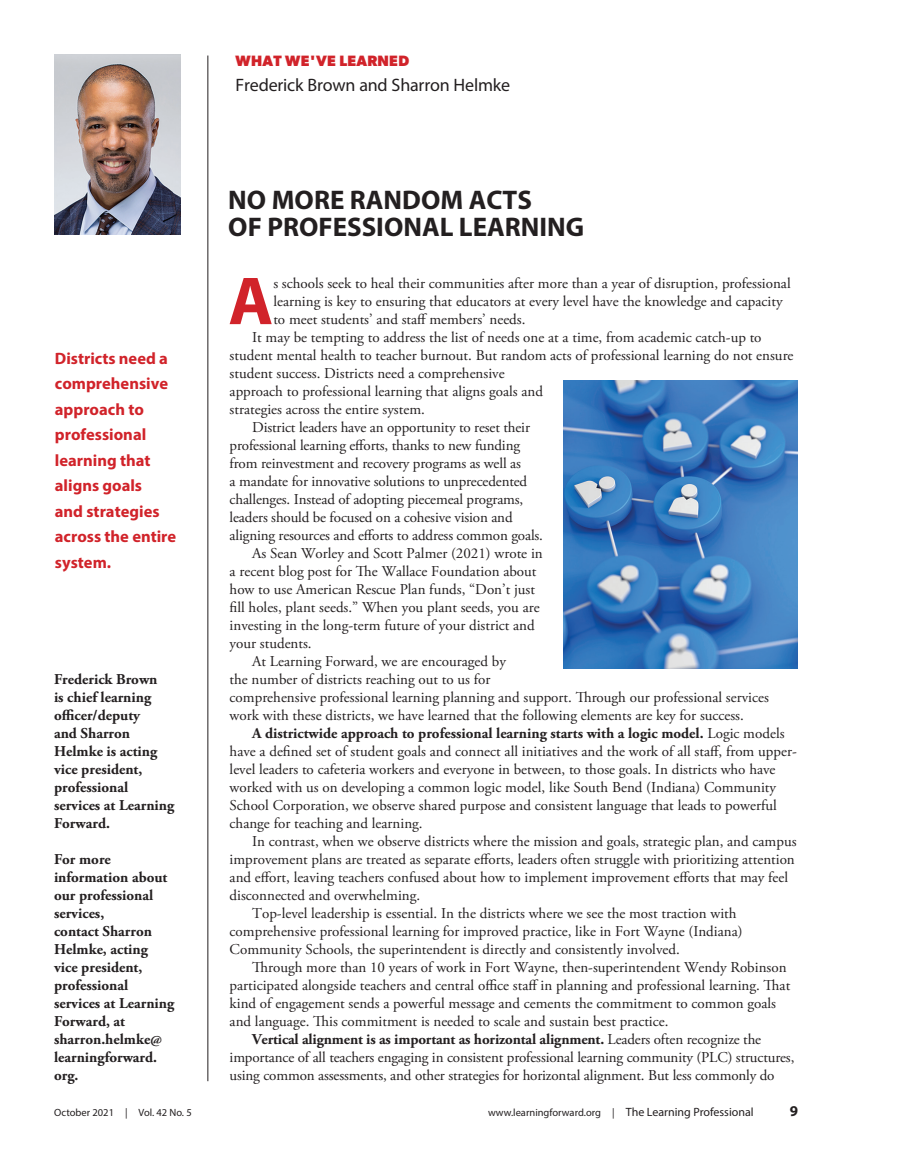
<style>
.page{position:relative;width:905px;height:1175px;background:#fff}
.page>*{position:absolute;margin:0;border:0;box-sizing:border-box;transform-origin:0 0}
.body{font:700 68.4px "Myriad Pro";color:#d1232a}
.box{font:700 27px "Myriad Pro";color:#231f20}
.box-2{font:18px "Myriad Pro";letter-spacing:-.01em;color:#231f20}
.liftout{font:700 16.5px/25.5px "Myriad Pro";color:#d1232a}
.body-2{font:15px/18px "Adobe Garamond Pro";color:#231f20}
.body-3{font:700 15px/18px "Adobe Garamond Pro";color:#231f20}
.t1{font:700 15px "Gibson";letter-spacing:.02em;color:#d1232a}
.t2{font:700 15px "Myriad Pro";color:#231f20}
.t3{font:10.5px "Myriad Pro";color:#231f20}
.s1{font-weight:700}
.s2{font-size:12px}
</style>
<div class="page">
<img style="left:54px;top:54px;width:126px;height:180px">
<hr style="left:207px;top:56px;width:1px;height:1025px;background:#231f20">
<img style="left:563px;top:381px;width:234px;height:288px">
<p class="t1" style="left:235px;top:52px;width:175px">WHAT WE'VE LEARNED</p>
<p class="box-2" style="left:235px;top:73px;width:276px">Frederick Brown and Sharron Helmke</p>
<p class="liftout" style="left:55px;top:345px;width:123px">Districts need a comprehensive approach to professional learning that aligns goals<br>and strategies across the entire system.</p>
<p class="body-3" style="left:54px;top:671px;width:122px">Frederick Brown<br>is chief learning officer/deputy<br>and Sharron<br>Helmke is acting vice president, professional services at Learning<br>Forward.</p>
<p class="body-3" style="left:54px;top:851px;width:122px">For more information about our professional services,<br>contact Sharron<br>Helmke, acting vice president, professional services at Learning<br>Forward, at sharron.helmke@ learningforward. org.</p>
<p class="box" style="left:228px;top:182px;width:305px">NO MORE RANDOM ACTS</p>
<p class="box" style="left:228px;top:209px;width:357px">OF PROFESSIONAL LEARNING</p>
<p class="body" style="left:228px;top:256px;width:46px">A</p>
<p class="body-2" style="left:273px;top:275px;width:519px">s schools seek to heal their communities after more than a year of disruption, professional learning is key to ensuring that educators at every level have the knowledge and capacity to meet students’ and staff members’ needs.</p>
<p class="body-2" style="left:230px;top:329px;width:565px;text-indent:22px">It may be tempting to address the list of needs one at a time, from academic catch-up to student mental health to teacher burnout. But random acts of professional learning do not ensure student success. Districts need a comprehensive<br>approach to professional learning that aligns goals and<br>strategies across the entire system.</p>
<p class="body-2" style="left:230px;top:419px;width:315px;text-indent:22px">District leaders have an opportunity to reset their professional learning efforts, thanks to new funding from reinvestment and recovery programs as well as<br>a mandate for innovative solutions to unprecedented challenges. Instead of adopting piecemeal programs, leaders should be focused on a cohesive vision and aligning resources and efforts to address common goals.</p>
<p class="body-2" style="left:230px;top:545px;width:314px;text-indent:22px">As Sean Worley and Scott Palmer (2021) wrote in a recent blog post for The Wallace Foundation about how to use American Rescue Plan funds, “Don’t just fill holes, plant seeds.” When you plant seeds, you are investing in the long-term future of your district and your students.</p>
<p class="body-2" style="left:230px;top:653px;width:540px;text-indent:22px">At Learning Forward, we are encouraged by<br>the number of districts reaching out to us for<br>comprehensive professional learning planning and support. Through our professional services work with these districts, we have learned that the following elements are key for success.</p>
<p class="body-2" style="left:230px;top:725px;width:568px;text-indent:22px"><span class="s1">A districtwide approach to professional learning starts with a logic model.</span> Logic models have a defined set of student goals and connect all initiatives and the work of all staff, from upper&shy;level leaders to cafeteria workers and everyone in between, to those goals. In districts who have worked with us on developing a common logic model, like South Bend (Indiana) Community School Corporation, we observe shared purpose and consistent language that leads to powerful change for teaching and learning.</p>
<p class="body-2" style="left:230px;top:833px;width:568px;text-indent:22px">In contrast, when we observe districts where the mission and goals, strategic plan, and campus improvement plans are treated as separate efforts, leaders often struggle with prioritizing attention and effort, leaving teachers confused about how to implement improvement efforts that may feel disconnected and overwhelming.</p>
<p class="body-2" style="left:230px;top:905px;width:514px;text-indent:22px">Top-level leadership is essential. In the districts where we see the most traction with comprehensive professional learning for improved practice, like in Fort Wayne (Indiana)<br>Community Schools, the superintendent is directly and consistently involved.</p>
<p class="body-2" style="left:230px;top:959px;width:562px;text-indent:22px">Through more than 10 years of work in Fort Wayne, then-superintendent Wendy Robinson participated alongside teachers and central office staff in planning and professional learning. That kind of engagement sends a powerful message and cements the commitment to common goals and language. This commitment is needed to scale and sustain best practice.</p>
<p class="body-2" style="left:230px;top:1031px;width:566px;text-indent:22px"><span class="s1">Vertical alignment is as important as horizontal alignment.</span> Leaders often recognize the importance of all teachers engaging in consistent professional learning community (PLC) structures, using common assessments, and other strategies for horizontal alignment. But less commonly do</p>
<p class="t3" style="left:54px;top:1106px;width:139px">October 2021 | Vol. 42 No. 5</p>
<p class="t3" style="left:488px;top:1106px;width:267px">www.learningforward.org | <span class="s2">The Learning Professional</span></p>
<p class="t2" style="left:789px;top:1101px;width:10px">9</p>
</div>
